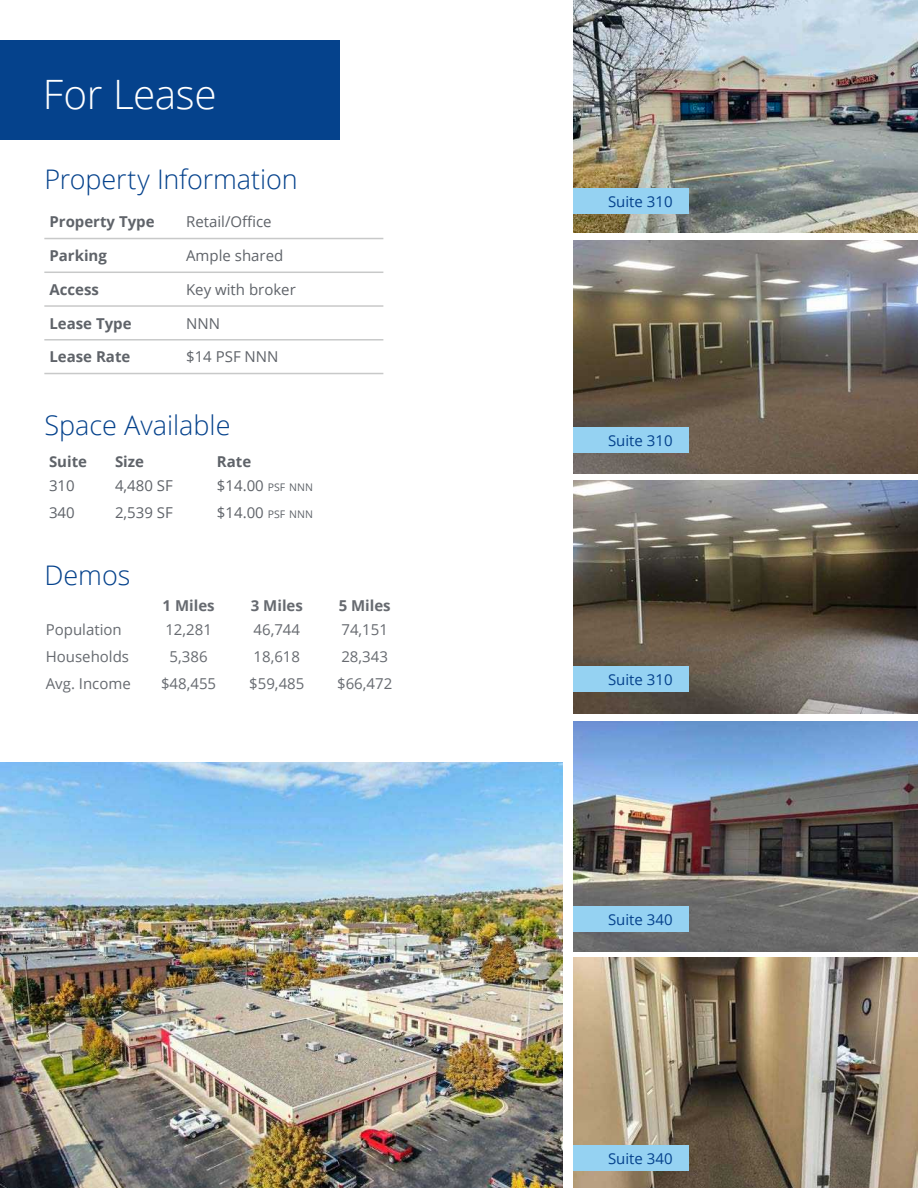
<style>
.page{position:relative;width:918px;height:1188px;background:#fff}
.page>*{position:absolute;margin:0;border:0;box-sizing:border-box;transform-origin:0 0}
.t1{font:300 40.5px "Open Sans";letter-spacing:-.01em;color:#fff}
.t2{font:300 27px "Open Sans";color:#05428c}
.Bullet_Body{font:15px "Open Sans";color:#5f6369}
.Bullet_Body-2{font:700 15px "Open Sans";color:#5f6369}
.t3{font:15px "Open Sans";color:#05428c}
.Bullet_Body-3{font:15px "Open Sans";color:#5f6369}
.s1{font-size:10.5px}
</style>
<div class="page">
<div style="left:0;top:40px;width:340px;height:100px;background:#05428c"></div>
<svg style="left:45px;top:237px;width:338px;height:136px"></svg>
<svg style="left:44px;top:239px;width:339px;height:33px"></svg>
<hr style="left:44px;top:238px;width:137px;height:1px;background:#c8c9c9">
<hr style="left:181px;top:238px;width:202px;height:1px;background:#c8c9c9">
<hr style="left:44px;top:272px;width:137px;height:1px;background:#c8c9c9">
<hr style="left:181px;top:272px;width:202px;height:1px;background:#c8c9c9">
<hr style="left:44px;top:305px;width:137px;height:2px;background:#c8c9c9">
<hr style="left:181px;top:305px;width:202px;height:2px;background:#c8c9c9">
<hr style="left:44px;top:339px;width:137px;height:2px;background:#c8c9c9">
<hr style="left:181px;top:339px;width:202px;height:2px;background:#c8c9c9">
<hr style="left:44px;top:373px;width:137px;height:1px;background:#c8c9c9">
<hr style="left:181px;top:373px;width:202px;height:1px;background:#c8c9c9">
<img style="left:573px;top:958px;width:345px;height:230px">
<img style="left:573px;top:721px;width:345px;height:230px">
<div style="left:573px;top:906px;width:116px;height:26px;background:#95d2f2"></div>
<div style="left:573px;top:1145px;width:116px;height:26px;background:#95d2f2"></div>
<img style="left:0;top:762px;width:563px;height:426px">
<img style="left:573px;top:0;width:345px;height:233px">
<img style="left:573px;top:481px;width:345px;height:233px">
<img style="left:573px;top:240px;width:345px;height:233px">
<div style="left:573px;top:188px;width:116px;height:26px;background:#95d2f2"></div>
<div style="left:573px;top:427px;width:116px;height:26px;background:#95d2f2"></div>
<div style="left:573px;top:666px;width:116px;height:26px;background:#95d2f2"></div>
<p class="t1" style="left:43px;top:66px;width:176px">For Lease</p>
<p class="t2" style="left:44px;top:161px;width:255px">Property Information</p>
<p class="Bullet_Body-2" style="left:49px;top:211px;width:107px">Property Type</p>
<p class="Bullet_Body" style="left:186px;top:212px;width:87px">Retail/Office</p>
<p class="Bullet_Body-2" style="left:49px;top:245px;width:59px">Parking</p>
<p class="Bullet_Body" style="left:186px;top:245px;width:99px">Ample shared</p>
<p class="Bullet_Body-2" style="left:49px;top:279px;width:51px">Access</p>
<p class="Bullet_Body" style="left:186px;top:279px;width:111px">Key with broker</p>
<p class="Bullet_Body-2" style="left:49px;top:313px;width:84px">Lease Type</p>
<p class="Bullet_Body" style="left:186px;top:313px;width:35px">NNN</p>
<p class="Bullet_Body-2" style="left:49px;top:346px;width:82px">Lease Rate</p>
<p class="Bullet_Body" style="left:186px;top:347px;width:94px">$14 PSF NNN</p>
<p class="t2" style="left:44px;top:406px;width:188px">Space Available</p>
<p class="Bullet_Body-2" style="left:49px;top:451px;width:40px">Suite</p>
<p class="Bullet_Body-2" style="left:115px;top:451px;width:31px">Size</p>
<p class="Bullet_Body-2" style="left:217px;top:451px;width:36px">Rate</p>
<p class="Bullet_Body" style="left:49px;top:476px;width:27px">310</p>
<p class="Bullet_Body" style="left:115px;top:476px;width:59px">4,480 SF</p>
<p class="Bullet_Body-3" style="left:217px;top:476px;width:97px">$14.00 <span class="s1">PSF NNN</span></p>
<p class="Bullet_Body" style="left:49px;top:502px;width:27px">340</p>
<p class="Bullet_Body" style="left:115px;top:502px;width:59px">2,539 SF</p>
<p class="Bullet_Body" style="left:217px;top:502px;width:97px">$14.00 <span class="s1">PSF NNN</span></p>
<p class="t2" style="left:44px;top:557px;width:88px">Demos</p>
<p class="Bullet_Body-2" style="left:163px;top:595px;width:54px">1 Miles</p>
<p class="Bullet_Body-2" style="left:251px;top:595px;width:54px">3 Miles</p>
<p class="Bullet_Body-2" style="left:339px;top:595px;width:54px">5 Miles</p>
<p class="Bullet_Body" style="left:46px;top:620px;width:77px">Population</p>
<p class="Bullet_Body" style="left:165px;top:620px;width:48px">12,281</p>
<p class="Bullet_Body-3" style="left:254px;top:620px;width:48px">46,744</p>
<p class="Bullet_Body-3" style="left:341px;top:620px;width:48px">74,151</p>
<p class="Bullet_Body" style="left:46px;top:647px;width:85px">Households</p>
<p class="Bullet_Body" style="left:170px;top:647px;width:39px">5,386</p>
<p class="Bullet_Body" style="left:254px;top:647px;width:48px">18,618</p>
<p class="Bullet_Body" style="left:341px;top:647px;width:48px">28,343</p>
<p class="Bullet_Body" style="left:46px;top:674px;width:87px">Avg. Income</p>
<p class="Bullet_Body" style="left:161px;top:674px;width:57px">$48,455</p>
<p class="Bullet_Body" style="left:249px;top:674px;width:57px">$59,485</p>
<p class="Bullet_Body" style="left:337px;top:674px;width:57px">$66,472</p>
<p class="t3" style="left:608px;top:191px;width:66px">Suite 310</p>
<p class="t3" style="left:608px;top:430px;width:66px">Suite 310</p>
<p class="t3" style="left:608px;top:669px;width:66px">Suite 310</p>
<p class="t3" style="left:608px;top:909px;width:66px">Suite 340</p>
<p class="t3" style="left:608px;top:1148px;width:66px">Suite 340</p>
</div>
